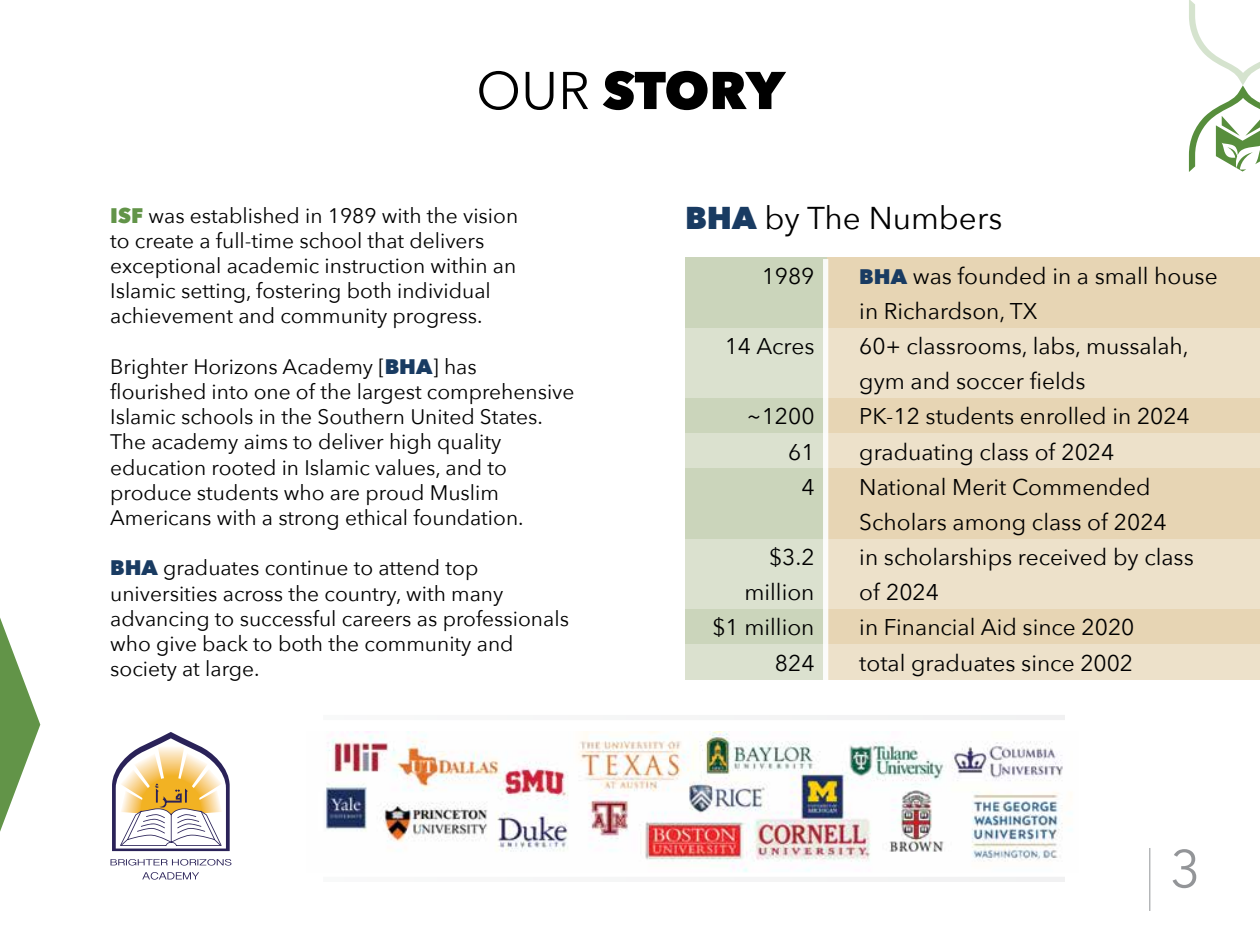
<style>
.page{position:relative;width:1260px;height:945px;background:#fff}
.page>*{position:absolute;margin:0;border:0;box-sizing:border-box;transform-origin:0 0}
.t1{font:800 52.5px "Avenir Next";letter-spacing:-.01em;color:#000}
.t2{font:52.5px "Avenir Next";color:#939598}
.t3{font:31.5px "Avenir Next";color:#000}
.t4{font:22.75px/35.2px "Avenir Next";color:#000}
.t5{font:21px/25.2px "Avenir Next";color:#000}
.s1{font-weight:400}
.s2{font-weight:800;color:#629448}
.s3{font-weight:800;color:#193b62}
.s4{font-weight:800;font-size:21px;color:#193b62}
</style>
<div class="page">
<div style="left:323px;top:715px;width:742px;height:5px;background:#f5f5f5"></div>
<div style="left:323px;top:877px;width:742px;height:5px;background:#f5f5f5"></div>
<img style="left:326px;top:731px;width:745px;height:141px">
<svg style="left:142px;top:872px;width:57px;height:8px"></svg>
<svg style="left:111px;top:859px;width:120px;height:7px"></svg>
<svg style="left:112px;top:732px;width:118px;height:119px"></svg>
<div style="left:685px;top:258px;width:575px;height:35px;background:#e7d5b4"></div>
<div style="left:685px;top:258px;width:142px;height:35px;background:#cbd5bb"></div>
<div style="left:685px;top:574px;width:575px;height:36px;background:#ede1ca"></div>
<div style="left:685px;top:574px;width:142px;height:36px;background:#dbe1cf"></div>
<div style="left:685px;top:293px;width:575px;height:35px;background:#e7d5b4"></div>
<div style="left:685px;top:293px;width:142px;height:35px;background:#cbd5bb"></div>
<div style="left:685px;top:610px;width:575px;height:35px;background:#e7d5b4"></div>
<div style="left:685px;top:610px;width:142px;height:35px;background:#cbd5bb"></div>
<div style="left:685px;top:328px;width:575px;height:35px;background:#ede1ca"></div>
<div style="left:685px;top:328px;width:142px;height:35px;background:#dbe1cf"></div>
<div style="left:685px;top:645px;width:575px;height:35px;background:#ede1ca"></div>
<div style="left:685px;top:645px;width:142px;height:35px;background:#dbe1cf"></div>
<div style="left:685px;top:363px;width:575px;height:35px;background:#ede1ca"></div>
<div style="left:685px;top:363px;width:142px;height:35px;background:#dbe1cf"></div>
<div style="left:685px;top:398px;width:575px;height:36px;background:#e7d5b4"></div>
<div style="left:685px;top:398px;width:142px;height:36px;background:#cbd5bb"></div>
<div style="left:685px;top:434px;width:575px;height:35px;background:#ede1ca"></div>
<div style="left:685px;top:434px;width:142px;height:35px;background:#dbe1cf"></div>
<div style="left:685px;top:469px;width:575px;height:35px;background:#e7d5b4"></div>
<div style="left:685px;top:469px;width:142px;height:35px;background:#cbd5bb"></div>
<div style="left:685px;top:504px;width:575px;height:35px;background:#e7d5b4"></div>
<div style="left:685px;top:504px;width:142px;height:35px;background:#cbd5bb"></div>
<div style="left:685px;top:539px;width:575px;height:35px;background:#ede1ca"></div>
<div style="left:685px;top:539px;width:142px;height:35px;background:#dbe1cf"></div>
<div style="left:823px;top:259px;width:5px;height:421px;background:#fff"></div>
<svg style="left:0;top:618px;width:40px;height:214px"></svg>
<svg style="left:1189px;top:0;width:71px;height:172px"></svg>
<hr style="left:1149px;top:848px;width:1px;height:63px;background:#939598">
<h1 class="t1" style="left:476px;top:58px;width:310px"><span class="s1">OUR</span> STORY</h1>
<p class="t5" style="left:110px;top:202px;width:410px"><span class="s2">ISF</span> was established in 1989 with the vision to create a full-time school that delivers exceptional academic instruction within an Islamic setting, fostering both individual achievement and community progress.</p>
<p class="t5" style="left:110px;top:353px;width:466px">Brighter Horizons Academy [<span class="s3">BHA</span>] has flourished into one of the largest comprehensive Islamic schools in the Southern United States.<br>The academy aims to deliver high quality education rooted in Islamic values, and to produce students who are proud Muslim Americans with a strong ethical foundation.</p>
<p class="t5" style="left:110px;top:555px;width:460px"><span class="s3">BHA</span> graduates continue to attend top universities across the country, with many advancing to successful careers as professionals who give back to both the community and society at large.</p>
<h2 class="t3" style="left:685px;top:192px;width:319px"><span class="s3">BHA</span> by The Numbers</h2>
<p class="t4" style="left:762px;top:257px;width:54px">1989</p>
<p class="t4" style="left:859px;top:257px;width:360px"><span class="s4">BHA</span> was founded in a small house in Richardson, TX</p>
<p class="t4" style="left:725px;top:328px;width:91px">14 Acres</p>
<p class="t4" style="left:859px;top:328px;width:331px">60+ classrooms, labs, mussalah, gym and soccer fields</p>
<p class="t4" style="left:747px;top:398px;width:69px">~1200</p>
<p class="t4" style="left:859px;top:398px;width:332px">PK-12 students enrolled in 2024</p>
<p class="t4" style="left:788px;top:433px;width:28px">61</p>
<p class="t4" style="left:859px;top:433px;width:257px">graduating class of 2024</p>
<p class="t4" style="left:801px;top:468px;width:15px">4</p>
<p class="t4" style="left:859px;top:468px;width:309px">National Merit Commended<br>Scholars among class of 2024</p>
<p class="t4" style="left:769px;top:539px;width:47px">$3.2</p>
<p class="t4" style="left:859px;top:539px;width:336px">in scholarships received by class</p>
<p class="t4" style="left:744px;top:574px;width:72px">million</p>
<p class="t4" style="left:859px;top:574px;width:81px">of 2024</p>
<p class="t4" style="left:712px;top:609px;width:104px">$1 million</p>
<p class="t4" style="left:859px;top:609px;width:277px">in Financial Aid since 2020</p>
<p class="t4" style="left:775px;top:644px;width:41px">824</p>
<p class="t4" style="left:859px;top:644px;width:275px">total graduates since 2002</p>
<h1 class="t2" style="left:1170px;top:825px;width:32px">3</h1>
</div>
